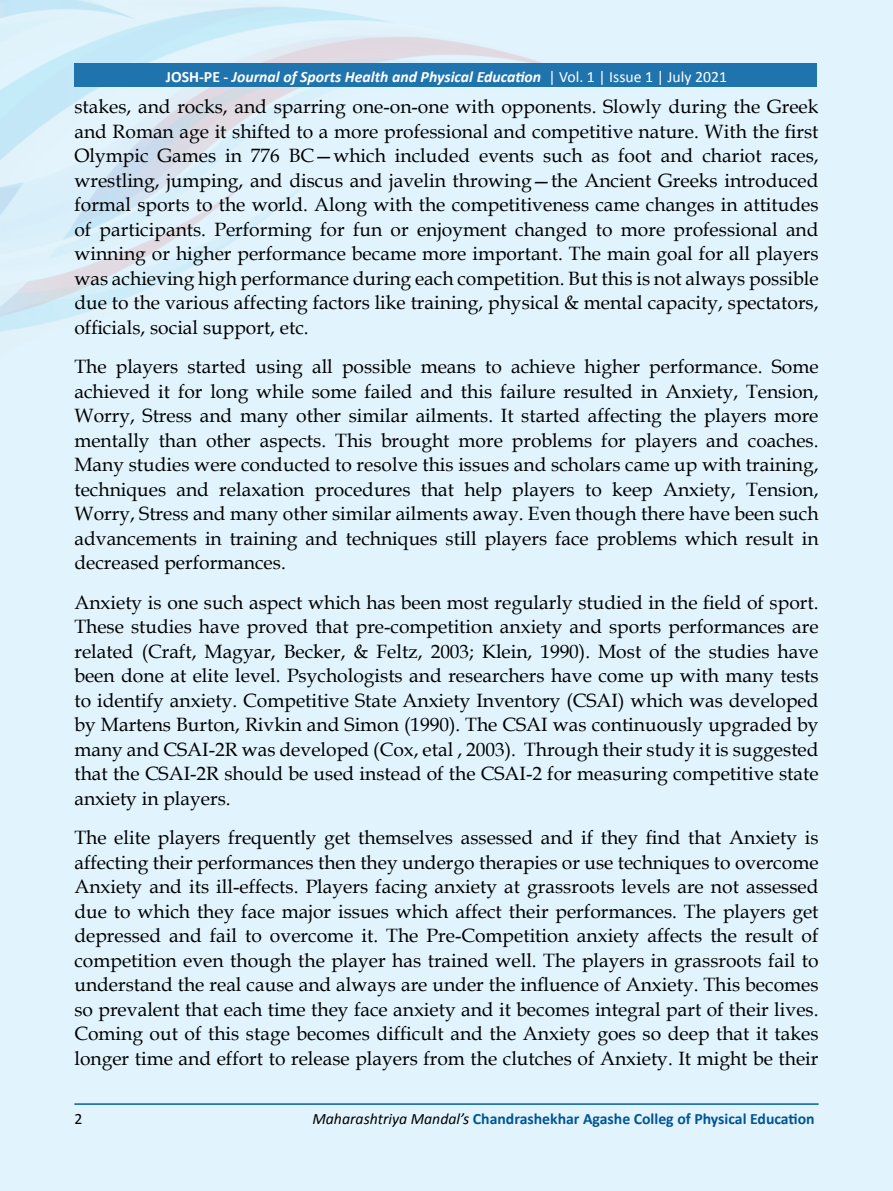
<style>
.page{position:relative;width:893px;height:1191px;background:#e1f4fd}
.page>*{position:absolute;margin:0;border:0;box-sizing:border-box;transform-origin:0 0}
.t1{font:19.25px/24.5px "Book Antiqua";color:#000;text-align:justify}
.t2{font:italic 700 15.75px "Calibri";color:#fff}
.t3{font:700 15.75px "Calibri";color:#005496}
.t4{font:15.75px "Calibri";color:#000}
.s1{font-style:normal}
.s2{font-weight:400;font-style:normal}
.s3{font-weight:400;font-style:italic;color:#000}
</style>
<div class="page">
<hr style="left:74px;top:1103px;width:745px;height:2px;background:#2074ae">
<img style="left:0;top:0;width:592px;height:332px">
<div style="left:74px;top:64px;width:743px;height:23px;background:#2074ae"></div>
<p class="t2" style="left:166px;top:66px;width:563px"><span class="s1">JOSH-PE -</span> Journal of Sports Health and Physical Education <span class="s2">| Vol. 1 | Issue 1 | July 2021</span></p>
<p class="t1" style="left:74px;top:94px;width:746px">stakes, and rocks, and sparring one-on-one with opponents. Slowly during the Greek and Roman age it shifted to a more professional and competitive nature. With the first Olympic Games in 776 BC—which included events such as foot and chariot races, wrestling, jumping, and discus and javelin throwing—the Ancient Greeks introduced formal sports to the world. Along with the competitiveness came changes in attitudes of participants. Performing for fun or enjoyment changed to more professional and winning or higher performance became more important. The main goal for all players was achieving high performance during each competition. But this is not always possible due to the various affecting factors like training, physical &amp; mental capacity, spectators, officials, social support, etc.</p>
<p class="t1" style="left:74px;top:354px;width:746px">The players started using all possible means to achieve higher performance. Some achieved it for long while some failed and this failure resulted in Anxiety, Tension, Worry, Stress and many other similar ailments. It started affecting the players more mentally than other aspects. This brought more problems for players and coaches.<br>Many studies were conducted to resolve this issues and scholars came up with training, techniques and relaxation procedures that help players to keep Anxiety, Tension, Worry, Stress and many other similar ailments away. Even though there have been such advancements in training and techniques still players face problems which result in decreased performances.</p>
<p class="t1" style="left:74px;top:589px;width:746px">Anxiety is one such aspect which has been most regularly studied in the field of sport.<br>These studies have proved that pre-competition anxiety and sports performances are related (Craft, Magyar, Becker, &amp; Feltz, 2003; Klein, 1990). Most of the studies have been done at elite level. Psychologists and researchers have come up with many tests to identify anxiety. Competitive State Anxiety Inventory (CSAI) which was developed by Martens Burton, Rivkin and Simon (1990). The CSAI was continuously upgraded by many and CSAI-2R was developed (Cox, etal , 2003). Through their study it is suggested that the CSAI-2R should be used instead of the CSAI-2 for measuring competitive state anxiety in players.</p>
<p class="t1" style="left:74px;top:825px;width:746px">The elite players frequently get themselves assessed and if they find that Anxiety is affecting their performances then they undergo therapies or use techniques to overcome Anxiety and its ill-effects. Players facing anxiety at grassroots levels are not assessed due to which they face major issues which affect their performances. The players get depressed and fail to overcome it. The Pre-Competition anxiety affects the result of competition even though the player has trained well. The players in grassroots fail to understand the real cause and always are under the influence of Anxiety. This becomes so prevalent that each time they face anxiety and it becomes integral part of their lives.<br>Coming out of this stage becomes difficult and the Anxiety goes so deep that it takes longer time and effort to release players from the clutches of Anxiety. It might be their</p>
<p class="t4" style="left:74px;top:1108px;width:9px">2</p>
<p class="t3" style="left:312px;top:1108px;width:504px"><span class="s3">Maharashtriya Mandal’s</span> Chandrashekhar Agashe Colleg of Physical Education</p>
</div>
